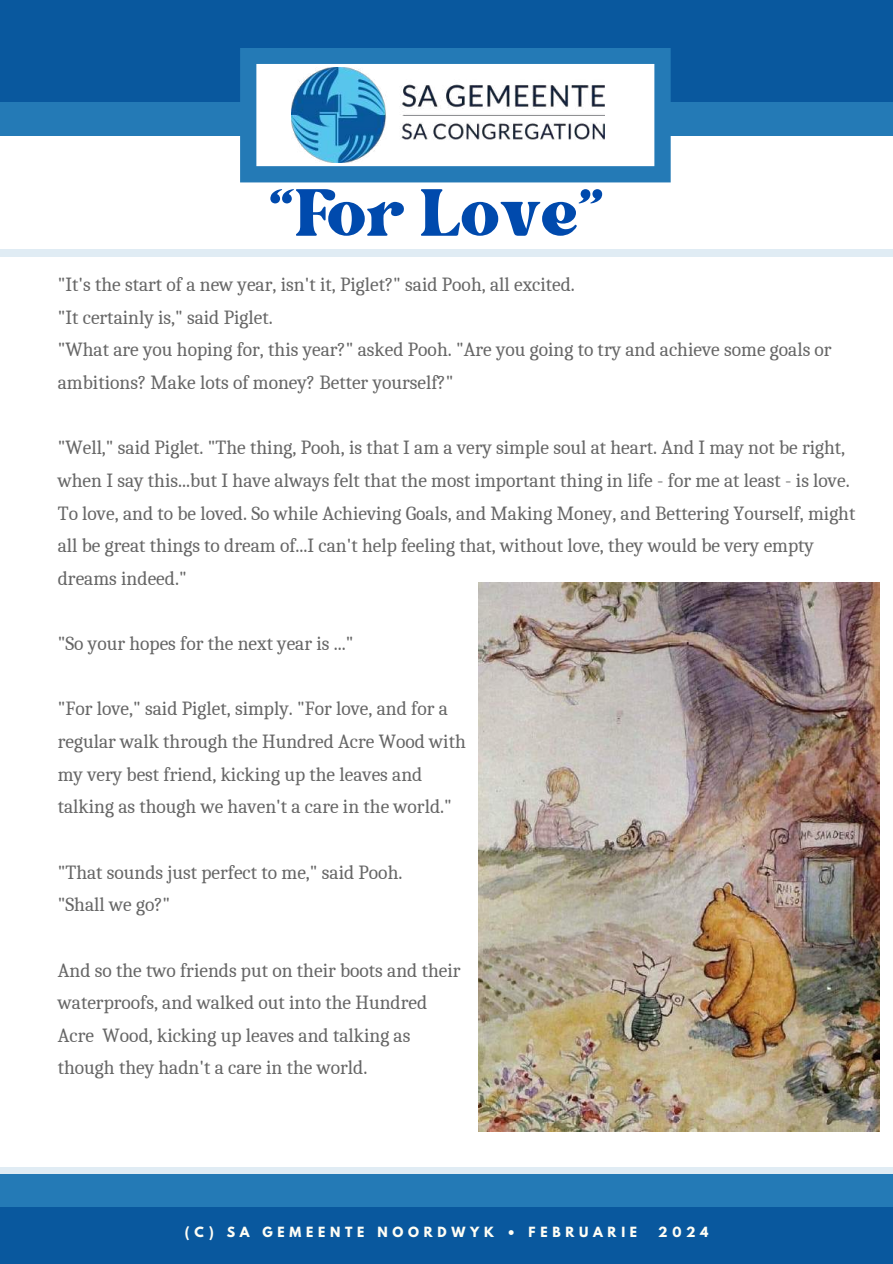
<style>
.page{position:relative;width:893px;height:1264px;background:#fff}
.page>*{position:absolute;margin:0;border:0;box-sizing:border-box;transform-origin:0 0}
.t1{font:91.5px "Bright";color:#004aad}
.t2{font:19.5px/32.7px "Caladea";color:#666}
.t3{font:700 12.45px "League Spartan";letter-spacing:.38em;color:#fffef5}
</style>
<div class="page">
<div style="left:0;top:0;width:892px;height:1263px;background:#09589e"></div>
<div style="left:0;top:115px;width:892px;height:1078px;background:#fff"></div>
<div style="left:0;top:1173px;width:892px;height:33px;background:#247ab6"></div>
<div style="left:0;top:103px;width:892px;height:33px;background:#247ab6"></div>
<svg style="left:240px;top:48px;width:430px;height:134px;fill:#247ab6"></svg>
<img style="left:291px;top:68px;width:313px;height:94px">
<div style="left:0;top:1167px;width:892px;height:6px;background:#e0ecf4"></div>
<div style="left:0;top:250px;width:892px;height:7px;background:#e0ecf4"></div>
<img style="left:478px;top:582px;width:400px;height:549px">
<h1 class="t1" style="left:270px;top:174px;width:335px">“For Love”</h1>
<p class="t2" style="left:58px;top:268px;width:775px">"It's the start of a new year, isn't it, Piglet?" said Pooh, all excited.<br>"It certainly is," said Piglet.<br>"What are you hoping for, this year?" asked Pooh. "Are you going to try and achieve some goals or ambitions? Make lots of money? Better yourself?"</p>
<p class="t2" style="left:58px;top:431px;width:799px">"Well," said Piglet. "The thing, Pooh, is that I am a very simple soul at heart. And I may not be right, when I say this...but I have always felt that the most important thing in life - for me at least - is love.<br>To love, and to be loved. So while Achieving Goals, and Making Money, and Bettering Yourself, might all be great things to dream of...I can't help feeling that, without love, they would be very empty dreams indeed."</p>
<p class="t2" style="left:58px;top:627px;width:297px">"So your hopes for the next year is ..."</p>
<p class="t2" style="left:58px;top:692px;width:409px">"For love," said Piglet, simply. "For love, and for a regular walk through the Hundred Acre Wood with my very best friend, kicking up the leaves and talking as though we haven't a care in the world."</p>
<p class="t2" style="left:58px;top:855px;width:346px">"That sounds just perfect to me," said Pooh. "Shall we go?"</p>
<p class="t2" style="left:58px;top:953px;width:404px">And so the two friends put on their boots and their waterproofs, and walked out into the Hundred Acre Wood, kicking up leaves and talking as though they hadn't a care in the world.</p>
<p class="t3" style="left:185px;top:1225px;width:454px">(C) SA GEMEENTE NOORDWYK • FEBRUARIE</p>
<p class="t3" style="left:658px;top:1225px;width:52px">2024</p>
</div>
